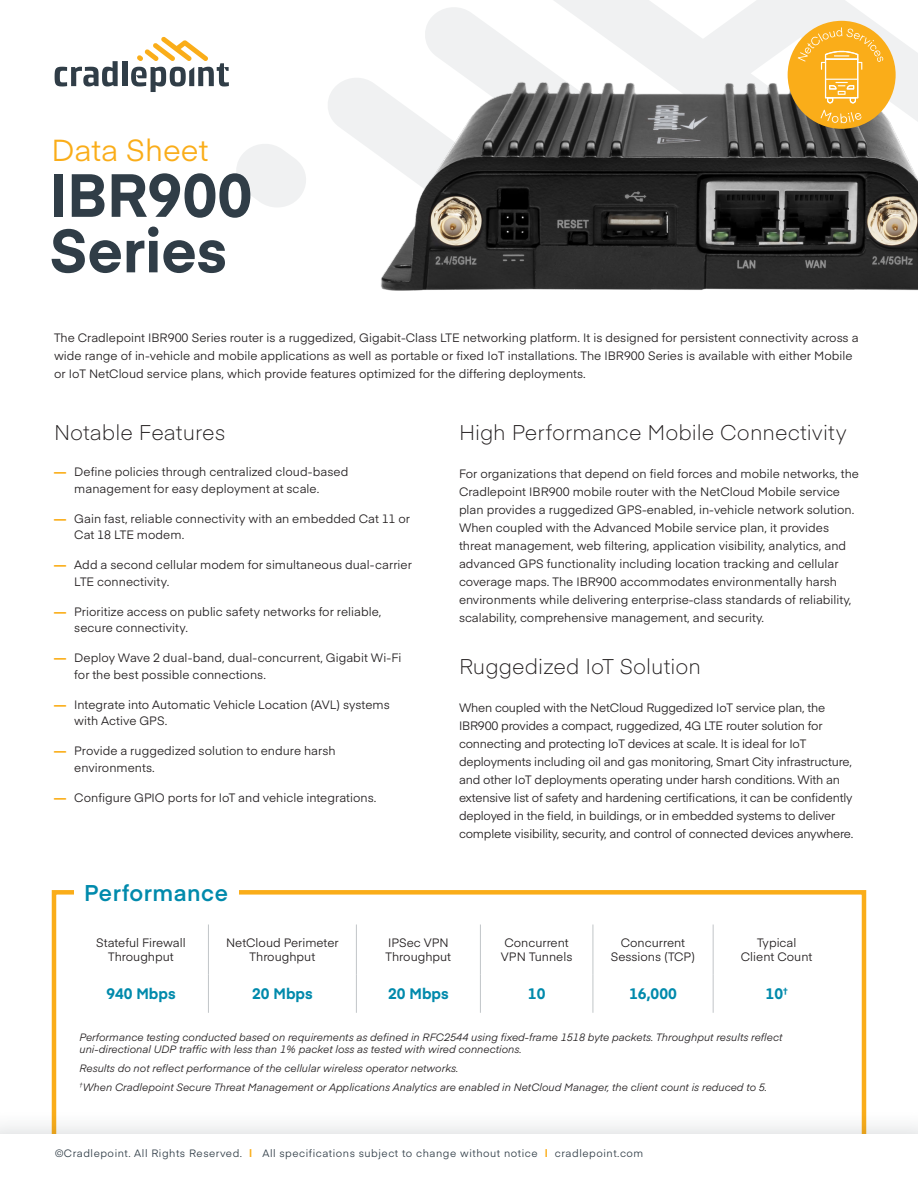
<style>
.page{position:relative;width:918px;height:1188px;background:#fff}
.page>*{position:absolute;margin:0;border:0;box-sizing:border-box;transform-origin:0 0}
.Document_Heading_Bol{font:700 60px "Eina 01";color:#303d47}
.Document_heading_-_y{font:30px "Eina 01";color:#faad19}
.Subhead_Body{font:600 22.5px "Eina 01";letter-spacing:.02em;color:#008aac}
.Heading_2{font:300 21px "Eina 01";letter-spacing:.005em;color:#231f20}
.Body_copy__Lead_9__t{font:700 15px "Eina 01";color:#008aac}
.Body_copy{font:12px/18px "Eina 01";color:#231f20}
.Body_copy__Lead_9__t-2{font:12px/13.5px "Eina 01";color:#231f20;text-align:center}
.Fine_print{font:italic 10.5px/12px "Eina 01";color:#231f20}
.t1{font:10.5px "Eina 01";letter-spacing:.05em;color:#303d47}
.s1{font-weight:700;color:#faad19}
</style>
<div class="page">
<div style="left:52px;top:890px;width:814px;height:259px;border:4px solid #faad19"></div>
<svg style="left:425px;top:7px;width:79px;height:30px;fill:#f0f1f2"></svg>
<svg style="left:236px;top:144px;width:70px;height:63px"></svg>
<svg style="left:554px;top:0;width:341px;height:37px;fill:#f0f1f2"></svg>
<div style="left:0;top:1108px;width:918px;height:80px;background:#303d47;opacity:.22"></div>
<div style="left:0;top:1134px;width:918px;height:54px;background:#fff"></div>
<div style="left:74px;top:876px;width:165px;height:33px;background:#fff"></div>
<img style="left:328px;top:37px;width:590px;height:254px">
<svg style="left:55px;top:61px;width:63px;height:25px"></svg>
<div style="left:122px;top:61px;width:5px;height:25px;background:#303d47"></div>
<svg style="left:131px;top:37px;width:98px;height:55px"></svg>
<div style="left:788px;top:21px;width:108px;height:108px;background:#faad19;border-radius:50%"></div>
<svg style="left:821px;top:110px;width:41px;height:13px"></svg>
<svg style="left:798px;top:27px;width:86px;height:76px"></svg>
<hr style="left:208px;top:925px;width:1px;height:49px;background:#c1c5c8">
<hr style="left:356px;top:925px;width:1px;height:49px;background:#c1c5c8">
<hr style="left:480px;top:925px;width:1px;height:49px;background:#c1c5c8">
<hr style="left:593px;top:925px;width:1px;height:49px;background:#c1c5c8">
<hr style="left:713px;top:925px;width:1px;height:49px;background:#c1c5c8">
<hr style="left:208px;top:974px;width:1px;height:39px;background:#c1c5c8">
<hr style="left:356px;top:974px;width:1px;height:39px;background:#c1c5c8">
<hr style="left:480px;top:974px;width:1px;height:39px;background:#c1c5c8">
<hr style="left:593px;top:974px;width:1px;height:39px;background:#c1c5c8">
<hr style="left:713px;top:974px;width:1px;height:39px;background:#c1c5c8">
<p class="Document_heading_-_y" style="left:52px;top:128px;width:158px">Data Sheet</p>
<p class="Document_Heading_Bol" style="left:50px;top:151px;width:204px">IBR900</p>
<p class="Document_Heading_Bol" style="left:50px;top:207px;width:179px">Series</p>
<p class="Body_copy" style="left:54px;top:327px;width:806px">The Cradlepoint IBR900 Series router is a ruggedized, Gigabit-Class LTE networking platform. It is designed for persistent connectivity across a wide range of in-vehicle and mobile applications as well as portable or fixed IoT installations. The IBR900 Series is available with either Mobile or IoT NetCloud service plans, which provide features optimized for the differing deployments.</p>
<p class="Heading_2" style="left:54px;top:416px;width:173px">Notable Features</p>
<p class="Body_copy" style="left:74px;top:463px;width:276px;line-height:16.5px;text-indent:-20px"><span class="s1">—</span> Define policies through centralized cloud-based management for easy deployment at scale.</p>
<p class="Body_copy" style="left:74px;top:510px;width:337px;line-height:16.5px;text-indent:-20px"><span class="s1">—</span> Gain fast, reliable connectivity with an embedded Cat 11 or<br>Cat 18 LTE modem.</p>
<p class="Body_copy" style="left:74px;top:556px;width:339px;line-height:16.5px;text-indent:-20px"><span class="s1">—</span> Add a second cellular modem for simultaneous dual-carrier<br>LTE connectivity.</p>
<p class="Body_copy" style="left:74px;top:603px;width:309px;line-height:16.5px;text-indent:-20px"><span class="s1">—</span> Prioritize access on public safety networks for reliable, secure connectivity.</p>
<p class="Body_copy" style="left:74px;top:649px;width:329px;line-height:16.5px;text-indent:-20px"><span class="s1">—</span> Deploy Wave 2 dual-band, dual-concurrent, Gigabit Wi-Fi for the best possible connections.</p>
<p class="Body_copy" style="left:74px;top:696px;width:317px;line-height:16.5px;text-indent:-20px"><span class="s1">—</span> Integrate into Automatic Vehicle Location (AVL) systems with Active GPS.</p>
<p class="Body_copy" style="left:74px;top:742px;width:263px;line-height:16.5px;text-indent:-20px"><span class="s1">—</span> Provide a ruggedized solution to endure harsh environments.</p>
<p class="Body_copy" style="left:54px;top:788px;width:324px"><span class="s1">—</span> Configure GPIO ports for IoT and vehicle integrations.</p>
<p class="Heading_2" style="left:459px;top:416px;width:389px">High Performance Mobile Connectivity</p>
<p class="Body_copy" style="left:459px;top:464px;width:402px">For organizations that depend on field forces and mobile networks, the Cradlepoint IBR900 mobile router with the NetCloud Mobile service plan provides a ruggedized GPS-enabled, in-vehicle network solution.<br>When coupled with the Advanced Mobile service plan, it provides threat management, web filtering, application visibility, analytics, and advanced GPS functionality including location tracking and cellular coverage maps. The IBR900 accommodates environmentally harsh environments while delivering enterprise-class standards of reliability, scalability, comprehensive management, and security.</p>
<p class="Heading_2" style="left:459px;top:651px;width:243px">Ruggedized IoT Solution</p>
<p class="Body_copy" style="left:459px;top:698px;width:396px">When coupled with the NetCloud Ruggedized IoT service plan, the IBR900 provides a compact, ruggedized, 4G LTE router solution for connecting and protecting IoT devices at scale. It is ideal for IoT deployments including oil and gas monitoring, Smart City infrastructure, and other IoT deployments operating under harsh conditions. With an extensive list of safety and hardening certifications, it can be confidently deployed in the field, in buildings, or in embedded systems to deliver complete visibility, security, and control of connected devices anywhere.</p>
<p class="Subhead_Body" style="left:84px;top:876px;width:145px">Performance</p>
<p class="Body_copy__Lead_9__t-2" style="left:96px;top:935px;width:91px">Stateful Firewall<br>Throughput</p>
<p class="Body_copy" style="left:226px;top:935px;width:114px;line-height:13.5px;text-align:center">NetCloud Perimeter<br>Throughput</p>
<p class="Body_copy__Lead_9__t-2" style="left:386px;top:935px;width:67px;text-align:left">IPSec VPN<br>Throughput</p>
<p class="Body_copy__Lead_9__t-2" style="left:505px;top:935px;width:66px">Concurrent</p>
<p class="Body_copy__Lead_9__t-2" style="left:501px;top:949px;width:73px">VPN Tunnels</p>
<p class="Body_copy__Lead_9__t-2" style="left:611px;top:935px;width:86px">Concurrent<br>Sessions (TCP)</p>
<p class="Body_copy__Lead_9__t-2" style="left:741px;top:935px;width:73px">Typical<br>Client Count</p>
<p class="Body_copy__Lead_9__t" style="left:106px;top:983px;width:71px">940 Mbps</p>
<p class="Body_copy__Lead_9__t" style="left:252px;top:983px;width:62px">20 Mbps</p>
<p class="Body_copy__Lead_9__t" style="left:388px;top:983px;width:62px">20 Mbps</p>
<p class="Body_copy__Lead_9__t" style="left:528px;top:983px;width:19px">10</p>
<p class="Body_copy__Lead_9__t" style="left:629px;top:983px;width:49px">16,000</p>
<p class="Body_copy__Lead_9__t" style="left:766px;top:983px;width:24px">10<sup>†</sup></p>
<p class="Fine_print" style="left:80px;top:1031px;width:704px">Performance testing conducted based on requirements as defined in RFC2544 using fixed-frame 1518 byte packets. Throughput results reflect uni-directional UDP traffic with less than 1% packet loss as tested with wired connections.</p>
<p class="Fine_print" style="left:80px;top:1061px;width:381px">Results do not reflect performance of the cellular wireless operator networks.</p>
<p class="Fine_print" style="left:80px;top:1080px;width:689px"><sup>†</sup>When Cradlepoint Secure Threat Management or Applications Analytics are enabled in NetCloud Manager, the client count is reduced to 5.</p>
<p class="t1" style="left:55px;top:1146px;width:590px">©Cradlepoint. All Rights Reserved. <span class="s1">|</span> All specifications subject to change without notice <span class="s1">|</span> cradlepoint.com</p>
</div>
